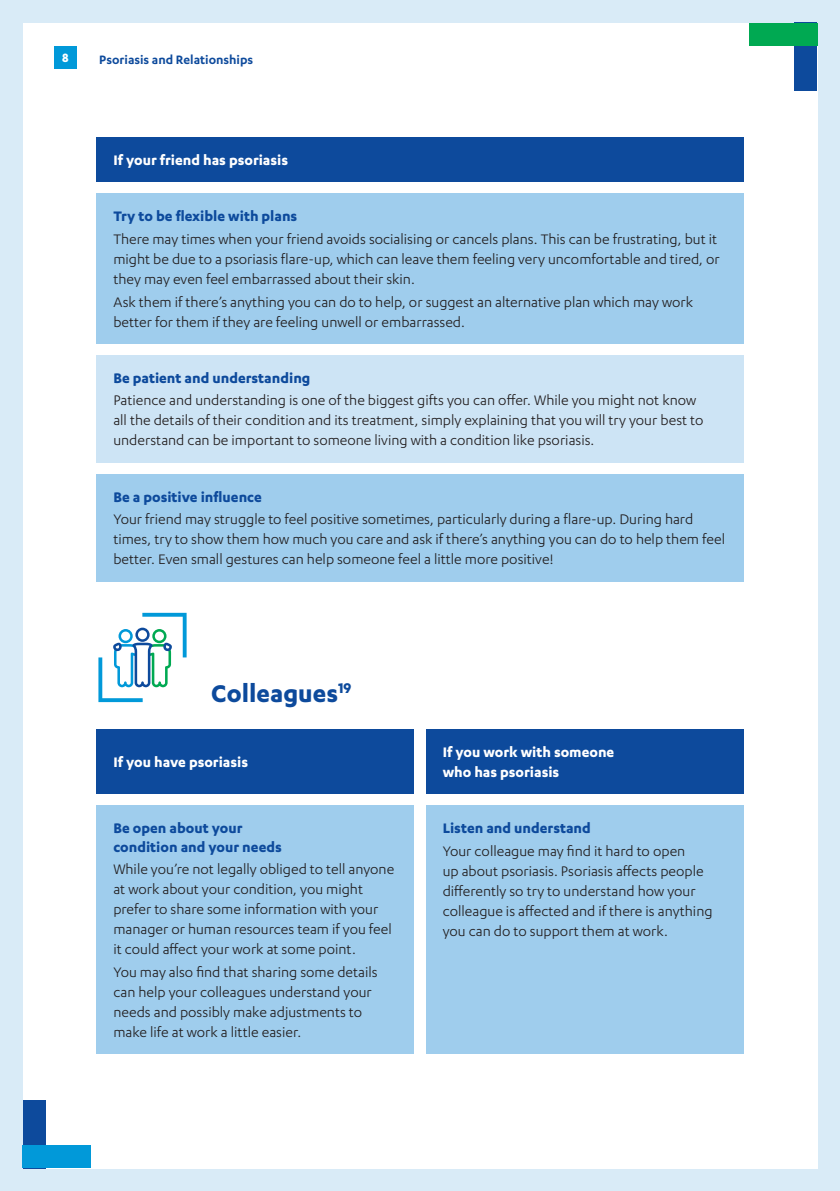
<style>
.page{position:relative;width:840px;height:1191px;background:#fff}
.page>*{position:absolute;margin:0;border:0;box-sizing:border-box;transform-origin:0 0}
.Sub_Header_-_Dark_Bl{font:700 28px "Karbon";color:#0d4a9c}
.Box__Body_Copy_-_Bl{font:16px/20px "Karbon";color:#231f20}
.Box__Header_Dark_Bl{font:700 16px/18px "Karbon";color:#0d4a9c}
.Box__Header_-_White{font:700 16px/20px "Karbon";color:#fff}
.t1{font:600 14px "Karbon";color:#0d4a9c}
.t2{font:700 14px "Karbon";color:#fff}
</style>
<div class="page">
<div style="left:0;top:0;width:839px;height:1191px;background:#d9ebf7"></div>
<div style="left:23px;top:23px;width:793px;height:1145px;background:#fff"></div>
<div style="left:794px;top:23px;width:22px;height:68px;background:#0d4a9c"></div>
<div style="left:748px;top:23px;width:68px;height:22px;background:#00a952"></div>
<div style="left:23px;top:1100px;width:22px;height:68px;background:#0d4a9c"></div>
<div style="left:23px;top:1145px;width:68px;height:23px;background:#0199d9"></div>
<div style="left:54px;top:46px;width:23px;height:23px;background:#0199d9"></div>
<div style="left:96px;top:137px;width:647px;height:45px;background:#0d4a9c"></div>
<div style="left:96px;top:193px;width:647px;height:150px;background:#9fcded"></div>
<div style="left:96px;top:474px;width:647px;height:107px;background:#9fcded"></div>
<div style="left:96px;top:355px;width:647px;height:107px;background:#cde4f5"></div>
<svg style="left:98px;top:613px;width:88px;height:89px"></svg>
<div style="left:96px;top:729px;width:318px;height:65px;background:#0d4a9c"></div>
<div style="left:96px;top:805px;width:318px;height:249px;background:#9fcded"></div>
<div style="left:425px;top:729px;width:318px;height:65px;background:#0d4a9c"></div>
<div style="left:425px;top:805px;width:318px;height:249px;background:#9fcded"></div>
<p class="t2" style="left:62px;top:50px;width:8px">8</p>
<p class="t1" style="left:99px;top:52px;width:155px">Psoriasis and Relationships</p>
<p class="Box__Header_-_White" style="left:113px;top:149px;width:176px">If your friend has psoriasis</p>
<p class="Box__Header_Dark_Bl" style="left:113px;top:206px;width:185px">Try to be flexible with plans</p>
<p class="Box__Body_Copy_-_Bl" style="left:113px;top:228px;width:607px">There may times when your friend avoids socialising or cancels plans. This can be frustrating, but it might be due to a psoriasis flare-up, which can leave them feeling very uncomfortable and tired, or they may even feel embarrassed about their skin.</p>
<p class="Box__Body_Copy_-_Bl" style="left:113px;top:291px;width:581px">Ask them if there’s anything you can do to help, or suggest an alternative plan which may work better for them if they are feeling unwell or embarrassed.</p>
<p class="Box__Header_Dark_Bl" style="left:113px;top:368px;width:198px">Be patient and understanding</p>
<p class="Box__Body_Copy_-_Bl" style="left:113px;top:390px;width:591px">Patience and understanding is one of the biggest gifts you can offer. While you might not know all the details of their condition and its treatment, simply explaining that you will try your best to understand can be important to someone living with a condition like psoriasis.</p>
<p class="Box__Header_Dark_Bl" style="left:113px;top:487px;width:150px">Be a positive influence</p>
<p class="Box__Body_Copy_-_Bl" style="left:113px;top:509px;width:612px">Your friend may struggle to feel positive sometimes, particularly during a flare-up. During hard times, try to show them how much you care and ask if there’s anything you can do to help them feel better. Even small gestures can help someone feel a little more positive!</p>
<p class="Sub_Header_-_Dark_Bl" style="left:211px;top:678px;width:142px">Colleagues<sup>19</sup></p>
<p class="Box__Header_-_White" style="left:113px;top:752px;width:136px">If you have psoriasis</p>
<p class="Box__Header_Dark_Bl" style="left:113px;top:819px;width:170px">Be open about your condition and your needs</p>
<p class="Box__Body_Copy_-_Bl" style="left:113px;top:859px;width:282px">While you’re not legally obliged to tell anyone at work about your condition, you might prefer to share some information with your manager or human resources team if you feel it could affect your work at some point.</p>
<p class="Box__Body_Copy_-_Bl" style="left:113px;top:962px;width:266px">You may also find that sharing some details can help your colleagues understand your needs and possibly make adjustments to make life at work a little easier.</p>
<p class="Box__Header_-_White" style="left:442px;top:742px;width:173px">If you work with someone who has psoriasis</p>
<p class="Box__Header_Dark_Bl" style="left:442px;top:819px;width:150px">Listen and understand</p>
<p class="Box__Body_Copy_-_Bl" style="left:442px;top:841px;width:271px">Your colleague may find it hard to open<br>up about psoriasis. Psoriasis affects people differently so try to understand how your colleague is affected and if there is anything you can do to support them at work.</p>
</div>
